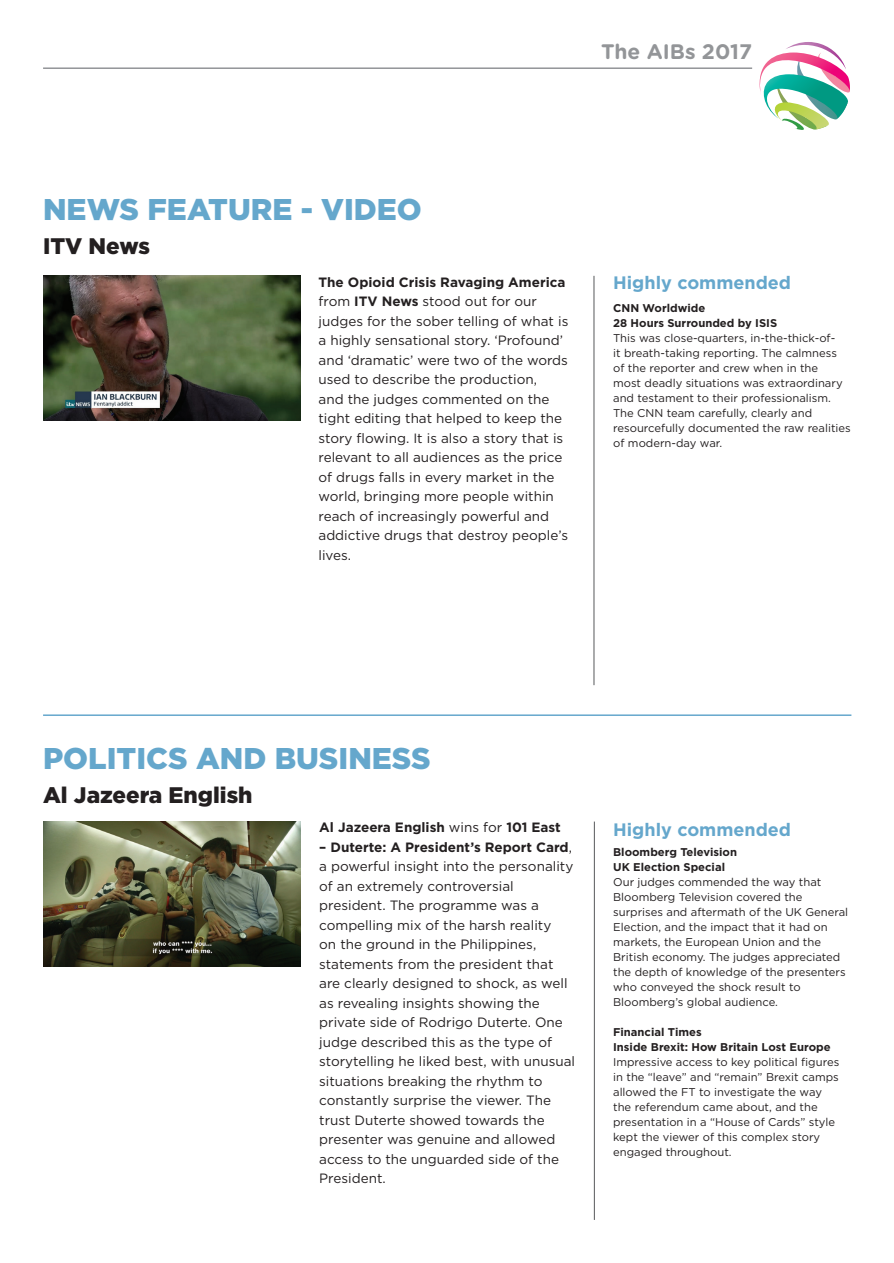
<style>
.page{position:relative;width:894px;height:1263px;background:#fff}
.page>*{position:absolute;margin:0;border:0;box-sizing:border-box;transform-origin:0 0}
.t1{font:900 30px "Gotham";color:#65a7cc}
.t2{font:900 22.5px "Gotham";color:#231f20}
.t3{font:700 21px "Gotham Rounded";color:#939598}
.t4{font:700 18px "Gotham";color:#65a7cc}
.t5{font:13.5px/19.5px "Gotham";color:#231f20}
.t6{font:700 13.5px "Gotham";color:#231f20}
.t7{font:11.25px/15px "Gotham";color:#231f20}
.t8{font:700 11.25px/15px "Gotham";color:#231f20}
.s1{font-family:"Gotham"}
.s2{font-weight:700}
.s3{font-weight:400}
</style>
<div class="page">
<hr style="left:43px;top:67px;width:709px;height:2px;background:#939598">
<svg style="left:759px;top:42px;width:90px;height:88px"></svg>
<img style="left:43px;top:276px;width:257px;height:145px">
<hr style="left:593px;top:276px;width:1px;height:409px;background:#57585a">
<img style="left:43px;top:821px;width:257px;height:145px">
<hr style="left:594px;top:821px;width:1px;height:399px;background:#57585a">
<hr style="left:43px;top:714px;width:808px;height:2px;background:#65a7cc">
<h3 class="t3" style="left:601px;top:36px;width:153px">The AIBs <span class="s1">2017</span></h3>
<h1 class="t1" style="left:43px;top:189px;width:380px">NEWS FEATURE - VIDEO</h1>
<h2 class="t2" style="left:43px;top:230px;width:108px">ITV News</h2>
<p class="t5" style="left:318px;top:272px;width:251px"><span class="s2">The Opioid Crisis Ravaging America </span>from <span class="s2">ITV News</span> stood out for our judges for the sober telling of what is a highly sensational story. ‘Profound’ and ‘dramatic’ were two of the words used to describe the production,<br>and the judges commented on the tight editing that helped to keep the story flowing. It is also a story that is relevant to all audiences as the price of drugs falls in every market in the world, bringing more people within reach of increasingly powerful and addictive drugs that destroy people’s lives.</p>
<h3 class="t4" style="left:613px;top:271px;width:179px">Highly commended</h3>
<p class="t8" style="left:613px;top:300px;width:166px">CNN Worldwide<br>28 Hours Surrounded by ISIS</p>
<p class="t7" style="left:613px;top:330px;width:239px">This was close-quarters, in-the-thick-of-<br>it breath-taking reporting. The calmness of the reporter and crew when in the<br>most deadly situations was extraordinary and testament to their professionalism.<br>The CNN team carefully, clearly and resourcefully documented the raw realities of modern-day war.</p>
<h1 class="t1" style="left:43px;top:738px;width:389px">POLITICS AND BUSINESS</h1>
<h2 class="t2" style="left:43px;top:779px;width:211px">Al Jazeera English</h2>
<p class="t6" style="left:319px;top:819px;width:243px">Al Jazeera English <span class="s3">wins for</span> 101 East</p>
<p class="t5" style="left:319px;top:837px;width:257px"><span class="s2">– Duterte: A President’s Report Card</span>, a powerful insight into the personality of an extremely controversial president. The programme was a compelling mix of the harsh reality<br>on the ground in the Philippines, statements from the president that are clearly designed to shock, as well as revealing insights showing the private side of Rodrigo Duterte. One judge described this as the type of storytelling he liked best, with unusual situations breaking the rhythm to constantly surprise the viewer. The trust Duterte showed towards the presenter was genuine and allowed access to the unguarded side of the President.</p>
<p class="t8" style="left:613px;top:845px;width:125px">Bloomberg Television<br>UK Election Special</p>
<h3 class="t4" style="left:613px;top:818px;width:179px">Highly commended</h3>
<p class="t7" style="left:613px;top:874px;width:236px">Our judges commended the way that Bloomberg Television covered the surprises and aftermath of the UK General Election, and the impact that it had on markets, the European Union and the British economy. The judges appreciated the depth of knowledge of the presenters who conveyed the shock result to Bloomberg’s global audience.</p>
<p class="t8" style="left:613px;top:1025px;width:219px">Financial Times<br>Inside Brexit: How Britain Lost Europe</p>
<p class="t7" style="left:613px;top:1054px;width:227px">Impressive access to key political figures in the “leave” and “remain” Brexit camps allowed the FT to investigate the way the referendum came about, and the presentation in a “House of Cards” style kept the viewer of this complex story engaged throughout.</p>
</div>
